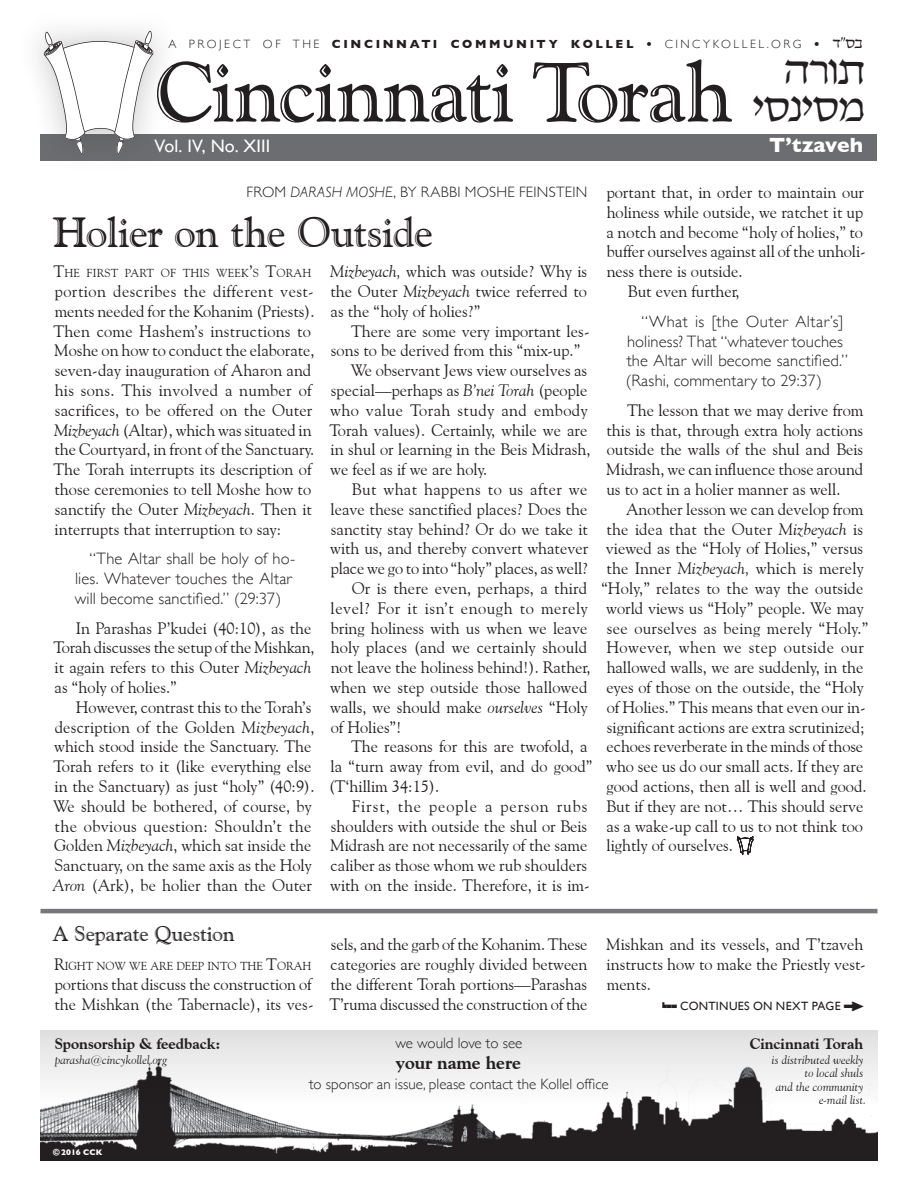
<style>
.page{position:relative;width:918px;height:1188px;background:#fff}
.page>*{position:absolute;margin:0;border:0;box-sizing:border-box;transform-origin:0 0}
.t1{font:84px "Goudy Handtooled BT";letter-spacing:-.01em;color:#231f20}
.t2{font:42px "Goudy Handtooled BT";letter-spacing:-.02em;color:#231f20}
.t3{font:39px/37.5px "UD Hadar";color:#231f20;text-align:right}
.Heading{font:21px "Goudy Handtooled BT";letter-spacing:-.005em;color:#231f20}
.t4{font:700 21px "Gill Sans";letter-spacing:.005em;color:#fff}
.t5{font:18px "Gill Sans";letter-spacing:.005em;color:#fff}
.t6{font:800 18px "Goudy Old Style BT";color:#231f20}
.Body_text{font:16.5px/19.8px "Goudy Old Style BT";color:#231f20}
.Body_text_-_First_Pa{font:16.5px/19.8px "Goudy Old Style BT";color:#231f20}
.Body_Text_-_Quote{font:300 16.5px/19.8px "Gill Sans";letter-spacing:.01em;color:#231f20}
.Body_text-2{font:16.5px "Goudy Old Style BT";letter-spacing:.025em;color:#231f20}
.Author{font:300 15px "Gill Sans";color:#231f20}
.Heading-2{font:800 15px "Goudy Old Style BT";color:#231f20}
.Author-2{font:14.25px "UD Hadar";color:#231f20}
.Heading-3{font:italic 12px/13.5px "Goudy Old Style BT";letter-spacing:.01em;color:#231f20;text-align:right}
.Author-3{font:300 12px "Gill Sans";letter-spacing:.215em;color:#231f20}
.Author-4{font:12px "Gill Sans";letter-spacing:.025em;color:#231f20}
.Body_text_-_First_Pa-2{font:11.55px "Goudy Old Style BT";color:#231f20}
.Author-5{font:700 8.25px "Gill Sans";letter-spacing:.03em;color:#fff}
.s1{font-weight:700}
.s2{font-family:"UD Hadar";font-weight:400;font-size:14.25px}
.s3{font-style:italic}
.s4{font-size:16.5px}
.s5{font-family:"P22 Underground Extras"}
.s6{font-size:9px}
</style>
<div class="page">
<div style="left:40px;top:134px;width:838px;height:27px;background:#6c6d70"></div>
<svg style="left:737px;top:836px;width:17px;height:19px"></svg>
<img style="left:40px;top:1104px;width:838px;height:57px">
<svg style="left:40px;top:1030px;width:838px;height:74px"></svg>
<div style="left:12px;top:0;width:165px;height:174px;background:#231f20;opacity:.26"></div>
<svg style="left:44px;top:31px;width:133px;height:123px"></svg>
<hr style="left:40px;top:909px;width:838px;height:4px;background:#76787b">
<p class="Author-3" style="left:169px;top:35px;width:696px">A PROJECT OF THE <span class="s1">CINCINNATI COMMUNITY KOLLEL •</span> CINCYKOLLEL.ORG <span class="s1">•</span> <span class="s2">ד" ב</span></p>
<p class="Author-2" style="left:845px;top:36px;width:12px">ס</p>
<p class="t1" style="left:154px;top:40px;width:579px">Cincinnati Torah</p>
<p class="t3" style="left:752px;top:52px;width:114px">ה תור<br>סי סינ מ</p>
<p class="t5" style="left:155px;top:135px;width:117px">Vol. IV, No. XIII</p>
<p class="t4" style="left:769px;top:128px;width:95px">T’tzaveh</p>
<p class="Author" style="left:247px;top:181px;width:342px">FROM <span class="s3">DARASH MOSHE</span>, BY RABBI MOSHE FEINSTEIN</p>
<p class="t2" style="left:53px;top:206px;width:381px">Holier on the Outside</p>
<p class="Body_text_-_First_Pa-2" style="left:53px;top:266px;width:259px"><span class="s4">T</span>HE FIRST PART OF THIS WEEK<span class="s4">’</span>S <span class="s4">T</span>ORAH</p>
<p class="Body_text_-_First_Pa" style="left:53px;top:281px;width:263px">portion describes the different vest&shy;ments needed for the Kohanim (Priests).<br>Then come Hashem’s instructions to Moshe on how to conduct the elaborate, seven-day inauguration of Aharon and his sons. This involved a number of sacrifices, to be offered on the Outer <span class="s3">Mizbeyach</span> (Altar), which was situated in the Courtyard, in front of the Sanctuary.<br>The Torah interrupts its description of those ceremonies to tell Moshe how to sanctify the Outer <span class="s3">Mizbeyach</span>. Then it interrupts that interruption to say:</p>
<p class="Body_Text_-_Quote" style="left:75px;top:548px;width:222px;text-indent:15px">“The Altar shall be holy of ho&shy;lies. Whatever touches the Altar will become sanctified.” (29:37)</p>
<p class="Body_text" style="left:53px;top:618px;width:263px;text-indent:22px">In Parashas P’kudei (40:10), as the Torah discusses the setup of the Mishkan, it again refers to this Outer <span class="s3">Mizbeyach </span>as “holy of holies.”</p>
<p class="Body_text" style="left:53px;top:697px;width:263px;text-indent:23px">However, contrast this to the Torah’s description of the Golden <span class="s3">Mizbeyach</span>, which stood inside the Sanctuary. The Torah refers to it (like everything else in the Sanctuary) as just “holy” (40:9).<br>We should be bothered, of course, by the obvious question: Shouldn’t the Golden <span class="s3">Mizbeyach</span>, which sat inside the Sanctuary, on the same axis as the Holy <span class="s3">Aron</span> (Ark), be holier than the Outer</p>
<p class="Body_text" style="left:330px;top:261px;width:258px;text-align:justify"><span class="s3">Mizbeyach,</span> which was outside? Why is the Outer <span class="s3">Mizbeyach</span> twice referred to as the “holy of holies?”</p>
<p class="Body_text" style="left:331px;top:321px;width:260px;text-indent:20px">There are some very important les&shy;sons to be derived from this “mix-up.”</p>
<p class="Body_text" style="left:329px;top:360px;width:263px;text-indent:21px">We observant Jews view ourselves as special—perhaps as <span class="s3">B’nei Torah</span> (people who value Torah study and embody Torah values). Certainly, while we are in shul or learning in the Beis Midrash, we feel as if we are holy.</p>
<p class="Body_text" style="left:330px;top:479px;width:260px;text-align:justify;text-indent:22px">But what happens to us after we leave these sanctified places? Does the sanctity stay behind? Or do we take it with us, and thereby convert whatever place we go to into “holy” places, as well?</p>
<p class="Body_text" style="left:330px;top:578px;width:262px;text-indent:22px">Or is there even, perhaps, a third level? For it isn’t enough to merely bring holiness with us when we leave holy places (and we certainly should not leave the holiness behind!). Rather, when we step outside those hallowed walls, we should make <span class="s3">ourselves</span> “Holy of Holies”!</p>
<p class="Body_text" style="left:329px;top:737px;width:265px;text-indent:22px">The reasons for this are twofold, a la “turn away from evil, and do good” (T‘hillim 34:15).</p>
<p class="Body_text" style="left:330px;top:796px;width:261px;text-indent:22px">First, the people a person rubs shoulders with outside the shul or Beis Midrash are not necessarily of the same caliber as those whom we rub shoulders with on the inside. Therefore, it is im-</p>
<p class="Body_text" style="left:607px;top:182px;width:260px">portant that, in order to maintain our holiness while outside, we ratchet it up a notch and become “holy of holies,” to buffer ourselves against all of the unholi&shy;ness there is outside.</p>
<p class="Body_text" style="left:628px;top:281px;width:113px">But even further,</p>
<p class="Body_Text_-_Quote" style="left:626px;top:311px;width:224px;text-indent:16px">“What is [the Outer Altar’s] holiness? That “whatever touches the Altar will become sanctified.” (Rashi, commentary to 29:37)</p>
<p class="Body_text" style="left:606px;top:400px;width:259px;text-align:justify;text-indent:21px">The lesson that we may derive from this is that, through extra holy actions outside the walls of the shul and Beis Midrash, we can influence those around us to act in a holier manner as well.</p>
<p class="Body_text" style="left:626px;top:499px;width:239px">Another lesson we can develop from</p>
<p class="Body_text" style="left:607px;top:519px;width:258px">the idea that the Outer <span class="s3">Mizbeyach</span> is</p>
<p class="Body_text" style="left:606px;top:539px;width:259px">viewed as the “Holy of Holies,” versus</p>
<p class="Body_text" style="left:607px;top:558px;width:259px">the Inner <span class="s3">Mizbeyach,</span> which is merely</p>
<p class="Body_text" style="left:601px;top:578px;width:264px">“Holy,” relates to the way the outside</p>
<p class="Body_text" style="left:606px;top:598px;width:259px">world views us “Holy” people. We may</p>
<p class="Body_text" style="left:607px;top:618px;width:263px">see ourselves as being merely “Holy.”</p>
<p class="Body_text-2" style="left:606px;top:638px;width:259px">However, when we step outside our</p>
<p class="Body_text" style="left:607px;top:657px;width:258px">hallowed walls, we are suddenly, in the</p>
<p class="Body_text" style="left:607px;top:677px;width:259px">eyes of those on the outside, the “Holy</p>
<p class="Body_text" style="left:607px;top:697px;width:260px">of Holies.” This means that even our in-</p>
<p class="Body_text" style="left:607px;top:717px;width:259px">significant actions are extra scrutinized;</p>
<p class="Body_text" style="left:607px;top:737px;width:258px">echoes reverberate in the minds of those</p>
<p class="Body_text" style="left:606px;top:756px;width:259px">who see us do our small acts. If they are</p>
<p class="Body_text" style="left:607px;top:776px;width:261px">good actions, then all is well and good.</p>
<p class="Body_text" style="left:606px;top:796px;width:259px">But if they are not… This should serve</p>
<p class="Body_text" style="left:607px;top:816px;width:258px">as a wake-up call to us to not think too</p>
<p class="Body_text" style="left:607px;top:836px;width:128px">lightly of ourselves.</p>
<p class="Heading" style="left:52px;top:920px;width:184px">A Separate Question</p>
<p class="Body_text_-_First_Pa-2" style="left:54px;top:959px;width:259px"><span class="s4">R</span>IGHT NOW WE ARE DEEP INTO THE <span class="s4">T</span>ORAH</p>
<p class="Body_text_-_First_Pa" style="left:55px;top:974px;width:261px">portions that discuss the construction of the Mishkan (the Tabernacle), its ves-</p>
<p class="Body_text_-_First_Pa" style="left:329px;top:935px;width:260px;text-align:justify">sels, and the garb of the Kohanim. These categories are roughly divided between the different Torah portions—Parashas T’ruma discussed the construction of the</p>
<p class="Body_text_-_First_Pa" style="left:606px;top:935px;width:261px">Mishkan and its vessels, and T’tzaveh instructs how to make the Priestly vest&shy;ments.</p>
<p class="Author-4" style="left:662px;top:999px;width:203px"><span class="s5">L55</span> CONTINUES ON NEXT PAGE <span class="s5">p</span></p>
<p class="Heading-2" style="left:55px;top:1034px;width:167px">Sponsorship &amp; feedback:</p>
<p class="Heading-3" style="left:55px;top:1053px;width:114px">parasha@cincykollel.org</p>
<p class="Author-5" style="left:53px;top:1146px;width:51px"><span class="s6">©</span>2016 CCK</p>
<p class="Author" style="left:395px;top:1031px;width:128px">we would love to see</p>
<p class="t6" style="left:396px;top:1052px;width:127px">your name here</p>
<p class="Author" style="left:309px;top:1072px;width:301px">to sponsor an issue, please contact the Kollel office</p>
<p class="Heading-2" style="left:750px;top:1034px;width:115px">Cincinnati Torah</p>
<p class="Heading-3" style="left:772px;top:1053px;width:96px">is distributed weekly to local shuls<br>and the community e-mail list.</p>
</div>
